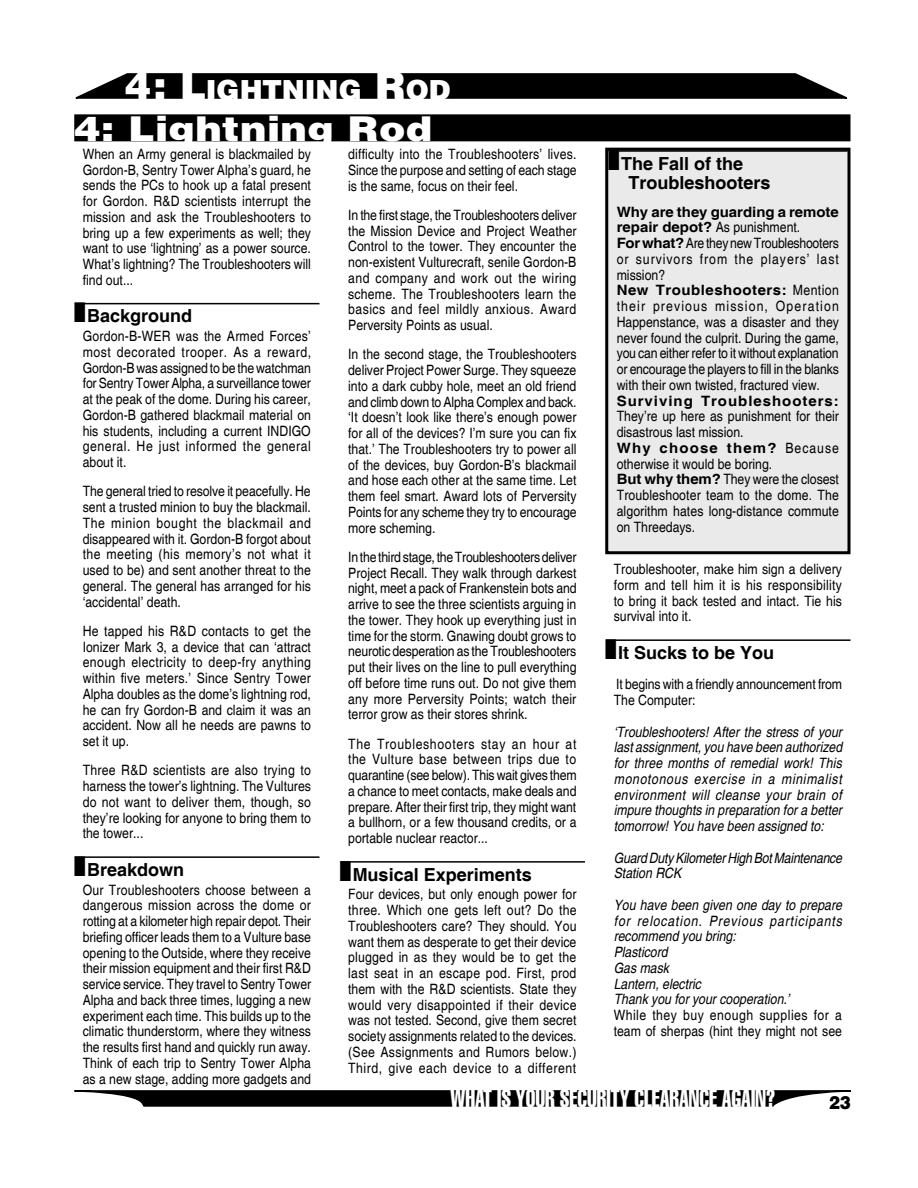
<style>
.page{position:relative;width:918px;height:1188px;background:#fff}
.page>*{position:absolute;margin:0;border:0;box-sizing:border-box;transform-origin:0 0}
.Chapter_head{font:900 34.2px "Helvetica";letter-spacing:.01em;color:#fff;scale:1.16 1}
.Header_text_left{font:900 27.75px "Helvetica";color:#fff}
.Footer_text_right{font:extra-condensed 24.6px "Helvetica";color:#fff;scale:.85 1}
.t1{font:900 18.15px "Helvetica";color:#000;scale:.91 1}
.Subhead_2{font:700 18px/19.5px "Helvetica";color:#000}
.Body_text{font:condensed 14.25px/15.8px "Helvetica";color:#000;text-align:justify;scale:1.05 1}
.Body_text-2{font:italic condensed 14.25px/15.8px "Helvetica";color:#000;text-align:justify;scale:1.05 1}
.Body_text-3{font:700 14.25px/15.8px "Helvetica";color:#000;scale:1.05 1}
.s1{font-size:39.6px}
.s2{font-weight:400;font-stretch:condensed}
.s3{font-weight:700;font-stretch:normal}
</style>
<div class="page">
<svg style="left:74px;top:1090px;width:777px;height:17px;background:#272727"></svg>
<svg style="left:75px;top:73px;width:772px;height:26px;background:#131313"></svg>
<div style="left:74px;top:114px;width:776px;height:27px;background:#000"></div>
<hr style="left:75px;top:303px;width:245px;height:1px;background:#000">
<hr style="left:75px;top:856px;width:245px;height:2px;background:#000">
<hr style="left:340px;top:861px;width:245px;height:2px;background:#000">
<hr style="left:606px;top:639px;width:244px;height:2px;background:#000">
<div style="left:607px;top:149px;width:242px;height:404px;background:#eaeaea"></div>
<div style="left:605px;top:148px;width:245px;height:406px;border:3px solid #000"></div>
<p class="Header_text_left" style="left:125px;top:72px;width:327px"><span class="s1">4: L</span>IGHTNING <span class="s1">R</span>OD</p>
<p class="Chapter_head" style="left:74px;top:107px;width:310px">4: Lightning Rod</p>
<p class="Body_text" style="left:83px;top:146px;width:219px">When an Army general is blackmailed by Gordon-B, Sentry Tower Alpha’s guard, he sends the PCs to hook up a fatal present for Gordon. R&amp;D scientists interrupt the mission and ask the Troubleshooters to bring up a few experiments as well; they want to use ‘lightning’ as a power source.<br>What’s lightning? The Troubleshooters will find out...</p>
<p class="Subhead_2" style="left:74px;top:307px;width:119px">■ Background</p>
<p class="Body_text" style="left:83px;top:328px;width:219px">Gordon-B-WER was the Armed Forces’ most decorated trooper. As a reward, Gordon-B was assigned to be the watchman for Sentry Tower Alpha, a surveillance tower at the peak of the dome. During his career, Gordon-B gathered blackmail material on his students, including a current INDIGO general. He just informed the general about it.</p>
<p class="Body_text" style="left:83px;top:484px;width:219px">The general tried to resolve it peacefully. He sent a trusted minion to buy the blackmail.<br>The minion bought the blackmail and disappeared with it. Gordon-B forgot about the meeting (his memory’s not what it used to be) and sent another threat to the general. The general has arranged for his ‘accidental’ death.</p>
<p class="Body_text" style="left:83px;top:623px;width:219px">He tapped his R&amp;D contacts to get the Ionizer Mark 3, a device that can ‘attract enough electricity to deep-fry anything within five meters.’ Since Sentry Tower Alpha doubles as the dome’s lightning rod, he can fry Gordon-B and claim it was an accident. Now all he needs are pawns to set it up.</p>
<p class="Body_text" style="left:83px;top:763px;width:219px">Three R&amp;D scientists are also trying to harness the tower’s lightning. The Vultures do not want to deliver them, though, so they’re looking for anyone to bring them to the tower...</p>
<p class="Subhead_2" style="left:74px;top:861px;width:111px">■ Breakdown</p>
<p class="Body_text" style="left:83px;top:882px;width:219px">Our Troubleshooters choose between a dangerous mission across the dome or rotting at a kilometer high repair depot. Their briefing officer leads them to a Vulture base opening to the Outside, where they receive their mission equipment and their first R&amp;D service service. They travel to Sentry Tower Alpha and back three times, lugging a new experiment each time. This builds up to the climatic thunderstorm, where they witness the results first hand and quickly run away.</p>
<p class="Body_text" style="left:83px;top:1055px;width:219px">Think of each trip to Sentry Tower Alpha as a new stage, adding more gadgets and</p>
<p class="Body_text" style="left:348px;top:146px;width:219px">difficulty into the Troubleshooters’ lives.<br>Since the purpose and setting of each stage is the same, focus on their feel.</p>
<p class="Body_text" style="left:348px;top:207px;width:219px">In the first stage, the Troubleshooters deliver the Mission Device and Project Weather Control to the tower. They encounter the non-existent Vulturecraft, senile Gordon-B and company and work out the wiring scheme. The Troubleshooters learn the basics and feel mildly anxious. Award Perversity Points as usual.</p>
<p class="Body_text" style="left:348px;top:347px;width:219px">In the second stage, the Troubleshooters deliver Project Power Surge. They squeeze into a dark cubby hole, meet an old friend and climb down to Alpha Complex and back. ‘It doesn’t look like there’s enough power for all of the devices? I’m sure you can fix that.’ The Troubleshooters try to power all of the devices, buy Gordon-B’s blackmail and hose each other at the same time. Let them feel smart. Award lots of Perversity Points for any scheme they try to encourage more scheming.</p>
<p class="Body_text" style="left:348px;top:549px;width:219px">In the third stage, the Troubleshooters deliver Project Recall. They walk through darkest night, meet a pack of Frankenstein bots and arrive to see the three scientists arguing in the tower. They hook up everything just in time for the storm. Gnawing doubt grows to neurotic desperation as the Troubleshooters put their lives on the line to pull everything off before time runs out. Do not give them any more Perversity Points; watch their terror grow as their stores shrink.</p>
<p class="Body_text" style="left:348px;top:736px;width:219px">The Troubleshooters stay an hour at the Vulture base between trips due to quarantine (see below). This wait gives them a chance to meet contacts, make deals and prepare. After their first trip, they might want a bullhorn, or a few thousand credits, or a portable nuclear reactor...</p>
<p class="Subhead_2" style="left:340px;top:865px;width:193px">■ Musical Experiments</p>
<p class="Body_text" style="left:348px;top:887px;width:219px">Four devices, but only enough power for three. Which one gets left out? Do the Troubleshooters care? They should. You want them as desperate to get their device plugged in as they would be to get the last seat in an escape pod. First, prod them with the R&amp;D scientists. State they would very disappointed if their device was not tested. Second, give them secret society assignments related to the devices. (See Assignments and Rumors below.)<br>Third, give each device to a different</p>
<p class="Subhead_2" style="left:628px;top:155px;width:144px;text-indent:-20px">■ The Fall of the<br>Troubleshooters</p>
<p class="Body_text-3" style="left:617px;top:205px;width:213px">Why are they guarding a remote repair depot? <span class="s2">As punishment.</span></p>
<p class="Body_text" style="left:617px;top:236px;width:213px"><span class="s3">For what?</span> Are they new Troubleshooters or survivors from the players’ last mission?</p>
<p class="Body_text" style="left:617px;top:283px;width:213px"><span class="s3">New Troubleshooters:</span> Mention their previous mission, Operation Happenstance, was a disaster and they never found the culprit. During the game, you can either refer to it without explanation or encourage the players to fill in the blanks with their own twisted, fractured view.</p>
<p class="Body_text" style="left:617px;top:393px;width:213px"><span class="s3">Surviving Troubleshooters:<br></span>They’re up here as punishment for their disastrous last mission.</p>
<p class="Body_text" style="left:617px;top:440px;width:213px"><span class="s3">Why choose them?</span> Because otherwise it would be boring.</p>
<p class="Body_text" style="left:617px;top:472px;width:213px"><span class="s3">But why them?</span> They were the closest Troubleshooter team to the dome. The algorithm hates long-distance commute on Threedays.</p>
<p class="Body_text" style="left:614px;top:561px;width:219px">Troubleshooter, make him sign a delivery form and tell him it is his responsibility to bring it back tested and intact. Tie his survival into it.</p>
<p class="Subhead_2" style="left:605px;top:644px;width:170px">■ It Sucks to be You</p>
<p class="Body_text" style="left:614px;top:677px;width:219px">It begins with a friendly announcement from<br>The Computer:</p>
<p class="Body_text-2" style="left:614px;top:724px;width:219px">‘Troubleshooters! After the stress of your last assignment, you have been authorized for three months of remedial work! This monotonous exercise in a minimalist environment will cleanse your brain of impure thoughts in preparation for a better tomorrow! You have been assigned to:</p>
<p class="Body_text-2" style="left:614px;top:850px;width:219px">Guard Duty Kilometer High Bot Maintenance<br>Station RCK</p>
<p class="Body_text-2" style="left:614px;top:897px;width:219px">You have been given one day to prepare for relocation. Previous participants recommend you bring:</p>
<p class="Body_text-2" style="left:614px;top:944px;width:53px">Plasticord</p>
<p class="Body_text-2" style="left:614px;top:960px;width:54px">Gas mask</p>
<p class="Body_text-2" style="left:614px;top:976px;width:85px">Lantern, electric</p>
<p class="Body_text-2" style="left:614px;top:991px;width:169px">Thank you for your cooperation.’</p>
<p class="Body_text" style="left:614px;top:1007px;width:219px">While they buy enough supplies for a team of sherpas (hint they might not see</p>
<p class="Footer_text_right" style="left:451px;top:1083px;width:384px">WHAT IS YOUR SECURITY CLEARANCE AGAIN?</p>
<p class="t1" style="left:829px;top:1091px;width:26px">23</p>
</div>
